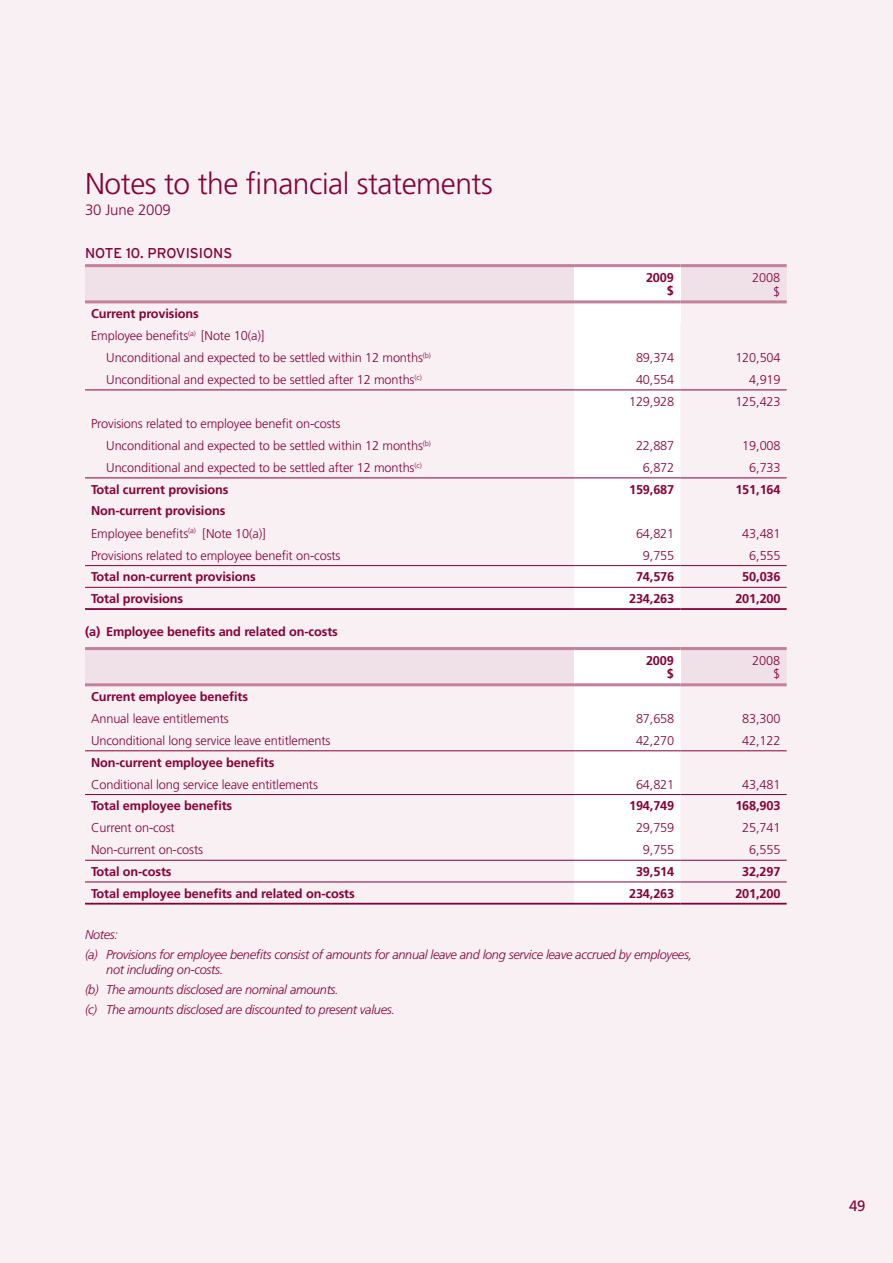
<style>
.page{position:relative;width:893px;height:1263px;background:#f8f0f3}
.page>*{position:absolute;margin:0;border:0;box-sizing:border-box;transform-origin:0 0}
.t1{font:300 30px "Frutiger CE";letter-spacing:-.015em;color:#860038}
.t2{font:300 15px "Frutiger";letter-spacing:-.01em;color:#860038}
.t3{font:15px "Frutiger CE";color:#860038}
.t4{font:14.25px "Interstate";color:#860038}
.t5{font:300 12.75px/13.5px "Frutiger CE";letter-spacing:-.01em;color:#860038;text-align:right}
.t6{font:700 12.75px/13.5px "Frutiger CE";letter-spacing:-.01em;color:#860038;text-align:right}
.t7{font:italic 300 12.75px/20.1px "Frutiger CE";letter-spacing:-.025em;color:#860038}
.s1{font-weight:700}
</style>
<div class="page">
<div style="left:85px;top:267px;width:702px;height:33px;background:#f0e0e7"></div>
<div style="left:574px;top:266px;width:106px;height:36px;background:#fff"></div>
<div style="left:574px;top:302px;width:106px;height:22px;background:#fff"></div>
<div style="left:574px;top:324px;width:106px;height:284px;background:#fff"></div>
<hr style="left:85px;top:565px;width:489px;height:1px;background:#860038">
<hr style="left:574px;top:565px;width:106px;height:1px;background:#860038">
<hr style="left:680px;top:565px;width:107px;height:1px;background:#860038">
<hr style="left:85px;top:390px;width:489px;height:1px;background:#860038">
<hr style="left:574px;top:390px;width:106px;height:1px;background:#860038">
<hr style="left:680px;top:390px;width:107px;height:1px;background:#860038">
<hr style="left:85px;top:478px;width:489px;height:1px;background:#860038">
<hr style="left:574px;top:478px;width:106px;height:1px;background:#860038">
<hr style="left:680px;top:478px;width:107px;height:1px;background:#860038">
<hr style="left:85px;top:587px;width:489px;height:1px;background:#860038">
<hr style="left:574px;top:587px;width:106px;height:1px;background:#860038">
<hr style="left:680px;top:587px;width:107px;height:1px;background:#860038">
<hr style="left:85px;top:264px;width:489px;height:3px;background:#c3809b">
<hr style="left:574px;top:264px;width:106px;height:3px;background:#c3809b">
<hr style="left:680px;top:264px;width:107px;height:3px;background:#c3809b">
<hr style="left:85px;top:300px;width:489px;height:3px;background:#c3809b">
<hr style="left:574px;top:300px;width:106px;height:3px;background:#c3809b">
<hr style="left:680px;top:300px;width:107px;height:3px;background:#c3809b">
<hr style="left:85px;top:608px;width:489px;height:2px;background:#860038">
<hr style="left:574px;top:608px;width:106px;height:2px;background:#860038">
<hr style="left:680px;top:608px;width:107px;height:2px;background:#860038">
<svg style="left:85px;top:650px;width:702px;height:253px"></svg>
<hr style="left:85px;top:860px;width:489px;height:1px;background:#860038">
<hr style="left:574px;top:860px;width:106px;height:1px;background:#860038">
<hr style="left:680px;top:860px;width:107px;height:1px;background:#860038">
<hr style="left:85px;top:750px;width:489px;height:1px;background:#860038">
<hr style="left:574px;top:750px;width:106px;height:1px;background:#860038">
<hr style="left:680px;top:750px;width:107px;height:1px;background:#860038">
<hr style="left:85px;top:794px;width:489px;height:1px;background:#860038">
<hr style="left:574px;top:794px;width:106px;height:1px;background:#860038">
<hr style="left:680px;top:794px;width:107px;height:1px;background:#860038">
<hr style="left:85px;top:903px;width:489px;height:1px;background:#860038">
<hr style="left:574px;top:903px;width:106px;height:1px;background:#860038">
<hr style="left:680px;top:903px;width:107px;height:1px;background:#860038">
<hr style="left:85px;top:882px;width:489px;height:1px;background:#860038">
<hr style="left:574px;top:882px;width:106px;height:1px;background:#860038">
<hr style="left:680px;top:882px;width:107px;height:1px;background:#860038">
<hr style="left:85px;top:647px;width:489px;height:3px;background:#c3809b">
<hr style="left:574px;top:647px;width:106px;height:3px;background:#c3809b">
<hr style="left:680px;top:647px;width:107px;height:3px;background:#c3809b">
<hr style="left:85px;top:683px;width:489px;height:3px;background:#c3809b">
<hr style="left:574px;top:683px;width:106px;height:3px;background:#c3809b">
<hr style="left:680px;top:683px;width:107px;height:3px;background:#c3809b">
<h1 class="t1" style="left:85px;top:166px;width:409px">Notes to the financial statements</h1>
<p class="t2" style="left:85px;top:201px;width:87px">30 June 2009</p>
<p class="t4" style="left:85px;top:245px;width:138px">NOTE 10. PROVISIONS</p>
<p class="t6" style="left:646px;top:271px;width:29px">2009 $</p>
<p class="t5" style="left:752px;top:271px;width:29px">2008 $</p>
<p class="t6" style="left:91px;top:306px;width:109px">Current provisions</p>
<p class="t5" style="left:91px;top:329px;width:175px">Employee benefits<sup>(a)</sup> [Note 10(a)]</p>
<p class="t5" style="left:106px;top:351px;width:326px">Unconditional and expected to be settled within 12 months<sup>(b)</sup></p>
<p class="t5" style="left:636px;top:351px;width:40px">89,374</p>
<p class="t5" style="left:735px;top:351px;width:47px">120,504</p>
<p class="t5" style="left:106px;top:373px;width:317px">Unconditional and expected to be settled after 12 months<sup>(c)</sup></p>
<p class="t5" style="left:636px;top:373px;width:40px">40,554</p>
<p class="t5" style="left:749px;top:373px;width:33px">4,919</p>
<p class="t5" style="left:629px;top:395px;width:47px">129,928</p>
<p class="t5" style="left:735px;top:395px;width:47px">125,423</p>
<p class="t5" style="left:106px;top:412px;width:326px;line-height:22px;text-align:left;text-indent:-15px">Provisions related to employee benefit on-costs<br>Unconditional and expected to be settled within 12 months<sup>(b)</sup></p>
<p class="t5" style="left:636px;top:439px;width:40px">22,887</p>
<p class="t5" style="left:742px;top:439px;width:40px">19,008</p>
<p class="t5" style="left:106px;top:461px;width:317px">Unconditional and expected to be settled after 12 months<sup>(c)</sup></p>
<p class="t5" style="left:643px;top:461px;width:33px">6,872</p>
<p class="t5" style="left:749px;top:461px;width:33px">6,733</p>
<p class="t6" style="left:91px;top:482px;width:139px">Total current provisions</p>
<p class="t6" style="left:629px;top:482px;width:47px">159,687</p>
<p class="t6" style="left:735px;top:482px;width:47px">151,164</p>
<p class="t5" style="left:91px;top:500px;width:176px;line-height:22.2px;text-align:left"><span class="s1">Non-current provisions<br></span>Employee benefits<sup>(a)</sup> [Note 10(a)]</p>
<p class="t5" style="left:636px;top:526px;width:40px">64,821</p>
<p class="t5" style="left:742px;top:526px;width:40px">43,481</p>
<p class="t5" style="left:91px;top:548px;width:251px">Provisions related to employee benefit on-costs</p>
<p class="t5" style="left:643px;top:548px;width:33px">9,755</p>
<p class="t5" style="left:749px;top:548px;width:33px">6,555</p>
<p class="t6" style="left:91px;top:570px;width:166px">Total non-current provisions</p>
<p class="t6" style="left:636px;top:570px;width:40px">74,576</p>
<p class="t6" style="left:742px;top:570px;width:40px">50,036</p>
<p class="t6" style="left:91px;top:592px;width:94px">Total provisions</p>
<p class="t6" style="left:629px;top:592px;width:47px">234,263</p>
<p class="t6" style="left:735px;top:592px;width:47px">201,200</p>
<p class="t6" style="left:85px;top:625px;width:254px">(a) Employee benefits and related on-costs</p>
<p class="t6" style="left:646px;top:653px;width:29px">2009 $</p>
<p class="t5" style="left:752px;top:654px;width:29px">2008 $</p>
<p class="t6" style="left:91px;top:689px;width:158px">Current employee benefits</p>
<p class="t5" style="left:91px;top:711px;width:139px">Annual leave entitlements</p>
<p class="t5" style="left:636px;top:711px;width:40px">87,658</p>
<p class="t5" style="left:742px;top:711px;width:40px">83,300</p>
<p class="t5" style="left:91px;top:733px;width:241px">Unconditional long service leave entitlements</p>
<p class="t5" style="left:636px;top:733px;width:40px">42,270</p>
<p class="t5" style="left:742px;top:733px;width:40px">42,122</p>
<p class="t6" style="left:91px;top:755px;width:185px">Non-current employee benefits</p>
<p class="t5" style="left:91px;top:777px;width:228px">Conditional long service leave entitlements</p>
<p class="t5" style="left:636px;top:777px;width:40px">64,821</p>
<p class="t5" style="left:742px;top:777px;width:40px">43,481</p>
<p class="t6" style="left:91px;top:799px;width:143px">Total employee benefits</p>
<p class="t6" style="left:629px;top:799px;width:47px">194,749</p>
<p class="t6" style="left:735px;top:799px;width:47px">168,903</p>
<p class="t5" style="left:91px;top:821px;width:85px">Current on-cost</p>
<p class="t5" style="left:636px;top:821px;width:40px">29,759</p>
<p class="t5" style="left:742px;top:821px;width:40px">25,741</p>
<p class="t5" style="left:91px;top:843px;width:114px">Non-current on-costs</p>
<p class="t5" style="left:643px;top:843px;width:33px">9,755</p>
<p class="t5" style="left:749px;top:843px;width:33px">6,555</p>
<p class="t6" style="left:91px;top:865px;width:82px">Total on-costs</p>
<p class="t6" style="left:636px;top:865px;width:40px">39,514</p>
<p class="t6" style="left:742px;top:865px;width:40px">32,297</p>
<p class="t6" style="left:91px;top:886px;width:265px">Total employee benefits and related on-costs</p>
<p class="t6" style="left:629px;top:886px;width:47px">234,263</p>
<p class="t6" style="left:735px;top:886px;width:47px">201,200</p>
<p class="t7" style="left:85px;top:924px;width:609px">Notes:<br>(a) Provisions for employee benefits consist of amounts for annual leave and long service leave accrued by employees,</p>
<p class="t7" style="left:85px;top:959px;width:311px;text-indent:21px">not including on-costs.<br>(b) The amounts disclosed are nominal amounts.<br>(c) The amounts disclosed are discounted to present values.</p>
<p class="t3" style="left:849px;top:1197px;width:18px">49</p>
</div>
